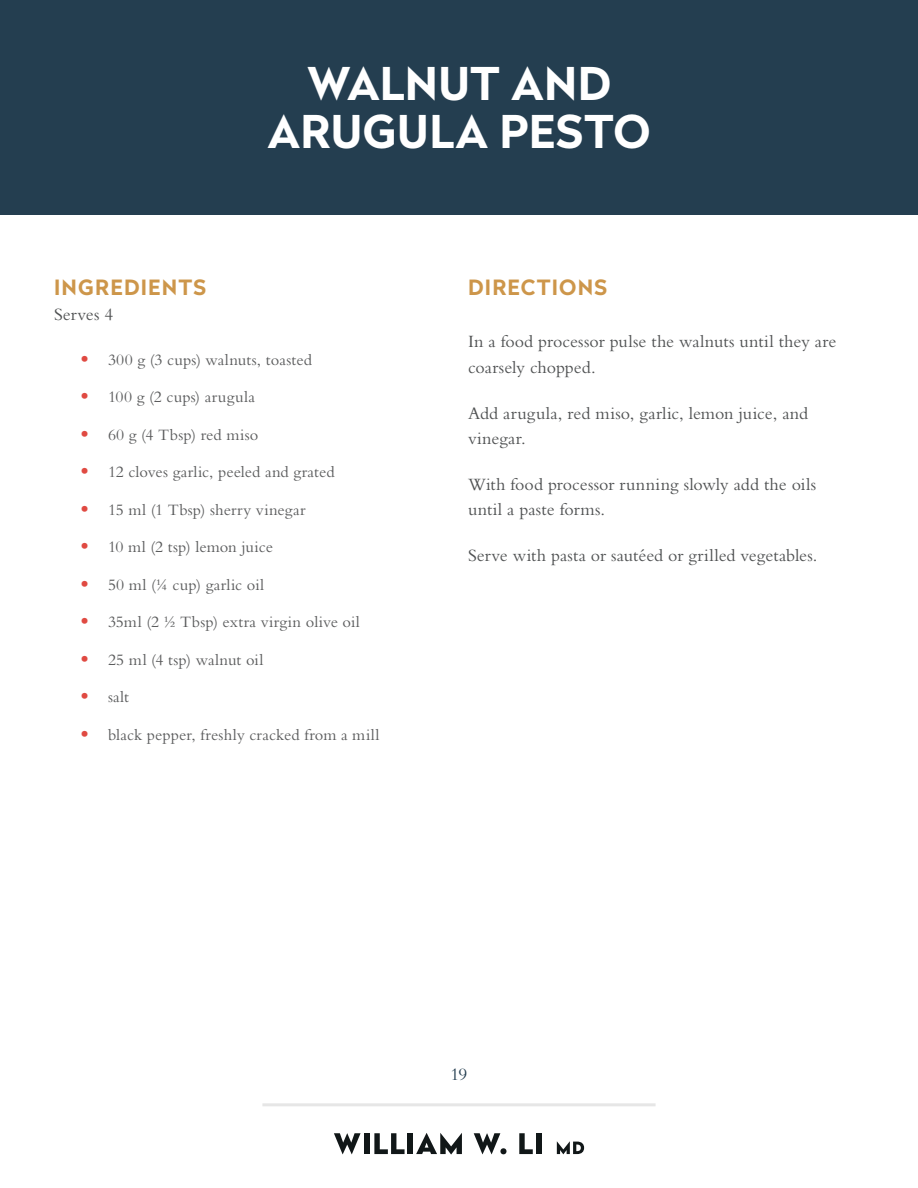
<style>
.page{position:relative;width:918px;height:1188px;background:#fff}
.page>*{position:absolute;margin:0;border:0;box-sizing:border-box;transform-origin:0 0}
.t1{font:700 45px/48px "Radikal";letter-spacing:.005em;color:#fff;text-align:center}
.t2{font:700 21px "Radikal";letter-spacing:.055em;color:#cd964a}
.t3{font:18px/25.5px "Bembo Std";letter-spacing:.005em;color:#4f5152}
.t4{font:18px "Bembo Std";color:#243e50}
.t5{font:16.5px "Bembo Std";letter-spacing:.01em;color:#5a5b5c}
.s1{font-family:"Radikal";font-weight:900;font-size:24px;color:#e04a42}
</style>
<div class="page">
<hr style="left:262px;top:1103px;width:394px;height:3px;background:#e6e6e6">
<svg style="left:334px;top:1133px;width:27px;height:21px"></svg>
<div style="left:364px;top:1133px;width:5px;height:21px;background:#111718"></div>
<svg style="left:374px;top:1133px;width:31px;height:21px"></svg>
<div style="left:408px;top:1133px;width:5px;height:21px;background:#111718"></div>
<svg style="left:416px;top:1133px;width:46px;height:21px"></svg>
<svg style="left:474px;top:1133px;width:26px;height:21px"></svg>
<div style="left:500px;top:1148px;width:7px;height:6px;background:#111718;border-radius:50%"></div>
<svg style="left:519px;top:1133px;width:14px;height:21px"></svg>
<div style="left:536px;top:1133px;width:5px;height:21px;background:#111718"></div>
<svg style="left:557px;top:1141px;width:27px;height:13px"></svg>
<div style="left:0;top:0;width:918px;height:214px;background:#243e50"></div>
<h1 class="t1" style="left:268px;top:57px;width:384px">WALNUT AND<br>ARUGULA PESTO</h1>
<p class="t2" style="left:54px;top:272px;width:154px">INGREDIENTS</p>
<p class="t3" style="left:54px;top:302px;width:61px">Serves 4</p>
<p class="t5" style="left:81px;top:350px;width:232px"><span class="s1">•</span> 300 g (3 cups) walnuts, toasted</p>
<p class="t5" style="left:81px;top:387px;width:176px"><span class="s1">•</span> 100 g (2 cups) arugula</p>
<p class="t5" style="left:81px;top:425px;width:179px"><span class="s1">•</span> 60 g (4 Tbsp) red miso</p>
<p class="t5" style="left:81px;top:462px;width:255px"><span class="s1">•</span> 12 cloves garlic, peeled and grated</p>
<p class="t5" style="left:81px;top:500px;width:226px"><span class="s1">•</span> 15 ml (1 Tbsp) sherry vinegar</p>
<p class="t5" style="left:81px;top:537px;width:193px"><span class="s1">•</span> 10 ml (2 tsp) lemon juice</p>
<p class="t5" style="left:81px;top:575px;width:185px"><span class="s1">•</span> 50 ml (¼ cup) garlic oil</p>
<p class="t5" style="left:81px;top:612px;width:280px"><span class="s1">•</span> 35ml (2 ½ Tbsp) extra virgin olive oil</p>
<p class="t5" style="left:81px;top:650px;width:184px"><span class="s1">•</span> 25 ml (4 tsp) walnut oil</p>
<p class="t5" style="left:81px;top:687px;width:50px"><span class="s1">•</span> salt</p>
<p class="t5" style="left:81px;top:725px;width:300px"><span class="s1">•</span> black pepper, freshly cracked from a mill</p>
<p class="t2" style="left:468px;top:272px;width:140px">DIRECTIONS</p>
<p class="t3" style="left:468px;top:329px;width:370px">In a food processor pulse the walnuts until they are coarsely chopped.</p>
<p class="t3" style="left:468px;top:400px;width:342px">Add arugula, red miso, garlic, lemon juice, and vinegar.</p>
<p class="t3" style="left:468px;top:471px;width:350px">With food processor running slowly add the oils until a paste forms.</p>
<p class="t3" style="left:468px;top:542px;width:351px">Serve with pasta or sautéed or grilled vegetables.</p>
<p class="t4" style="left:451px;top:1064px;width:18px">19</p>
</div>
